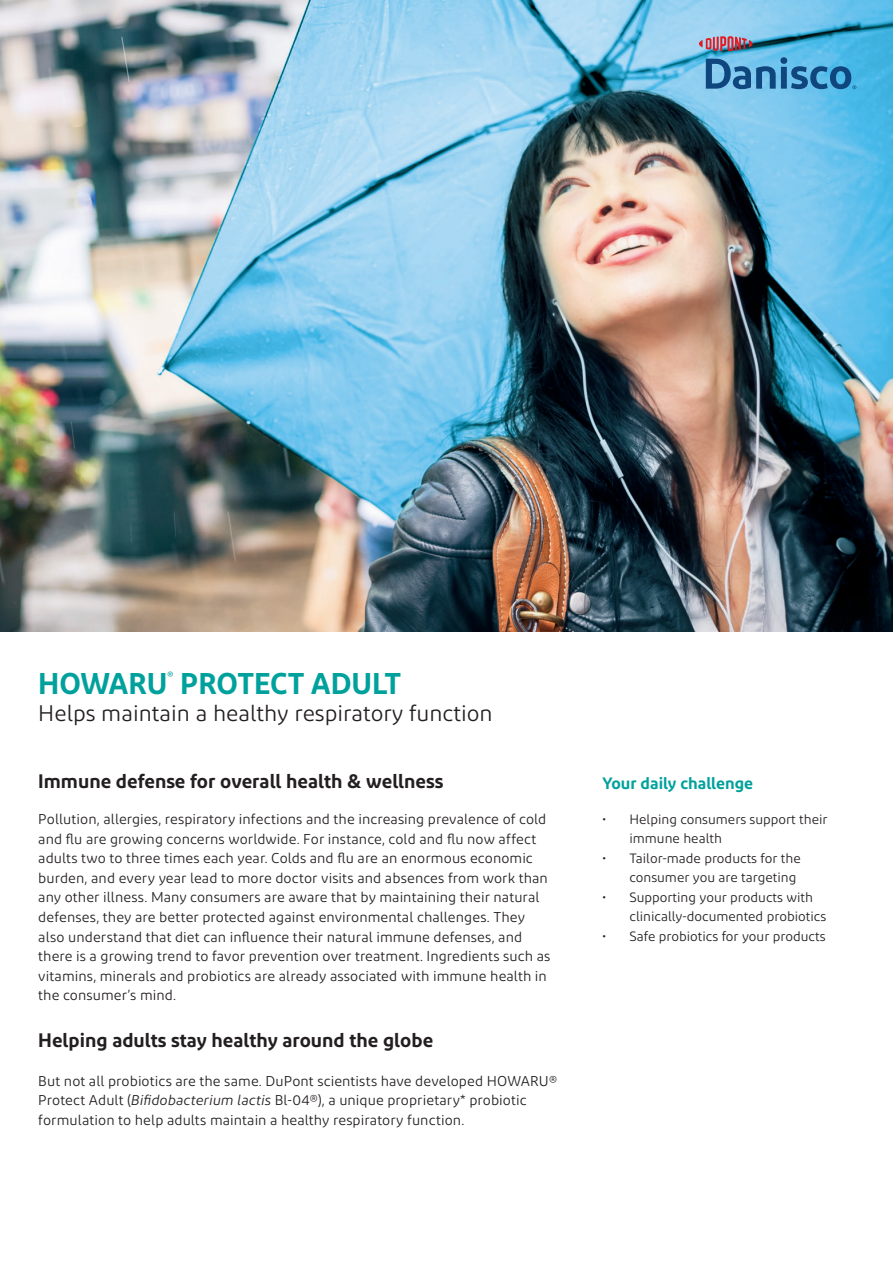
<style>
.page{position:relative;width:893px;height:1263px;background:#fff}
.page>*{position:absolute;margin:0;border:0;box-sizing:border-box;transform-origin:0 0}
.t1{font:600 30px "Diodrum";color:#00a19c}
.t2{font:22.5px "Diodrum";color:#231f20}
.Right_heading{font:600 19.5px "Diodrum";color:#231f20}
.Right_heading-2{font:600 16.5px "Diodrum";color:#00a19c}
.t3{font:14.25px/19.5px "Diodrum";letter-spacing:.005em;color:#231f20}
.t4{font:13.5px/19.5px "Diodrum";color:#231f20}
.t5{font:600 10.5px "Diodrum";color:#00a19c}
.s1{font-style:italic}
</style>
<div class="page">
<img style="left:0;top:0;width:893px;height:631px">
<svg style="left:699px;top:36px;width:54px;height:15px"></svg>
<svg style="left:706px;top:57px;width:150px;height:32px;background:#4691c0"></svg>
<p class="t5" style="left:167px;top:668px;width:7px">®</p>
<p class="t2" style="left:38px;top:700px;width:456px">Helps maintain a healthy respiratory function</p>
<p class="t1" style="left:38px;top:664px;width:365px">HOWARU PROTECT ADULT</p>
<p class="Right_heading" style="left:38px;top:768px;width:406px">Immune defense for overall health &amp; wellness</p>
<p class="t3" style="left:38px;top:809px;width:514px">Pollution, allergies, respiratory infections and the increasing prevalence of cold and flu are growing concerns worldwide. For instance, cold and flu now affect adults two to three times each year. Colds and flu are an enormous economic burden, and every year lead to more doctor visits and absences from work than any other illness. Many consumers are aware that by maintaining their natural defenses, they are better protected against environmental challenges. They also understand that diet can influence their natural immune defenses, and there is a growing trend to favor prevention over treatment. Ingredients such as vitamins, minerals and probiotics are already associated with immune health in the consumer’s mind.</p>
<p class="Right_heading" style="left:38px;top:1027px;width:396px">Helping adults stay healthy around the globe</p>
<p class="t3" style="left:38px;top:1070px;width:520px">But not all probiotics are the same. DuPont scientists have developed HOWARU®<br>Protect Adult (<span class="s1">Bifidobacterium lactis</span> Bl-04®), a unique proprietary* probiotic formulation to help adults maintain a healthy respiratory function.</p>
<p class="Right_heading-2" style="left:602px;top:772px;width:152px">Your daily challenge</p>
<p class="t4" style="left:629px;top:809px;width:200px;text-indent:-27px">• Helping consumers support their immune health</p>
<p class="t4" style="left:629px;top:848px;width:173px;text-indent:-27px">• Tailor-made products for the consumer you are targeting</p>
<p class="t4" style="left:629px;top:887px;width:198px;text-indent:-27px">• Supporting your products with clinically-documented probiotics</p>
<p class="t4" style="left:602px;top:926px;width:225px">• Safe probiotics for your products</p>
</div>
